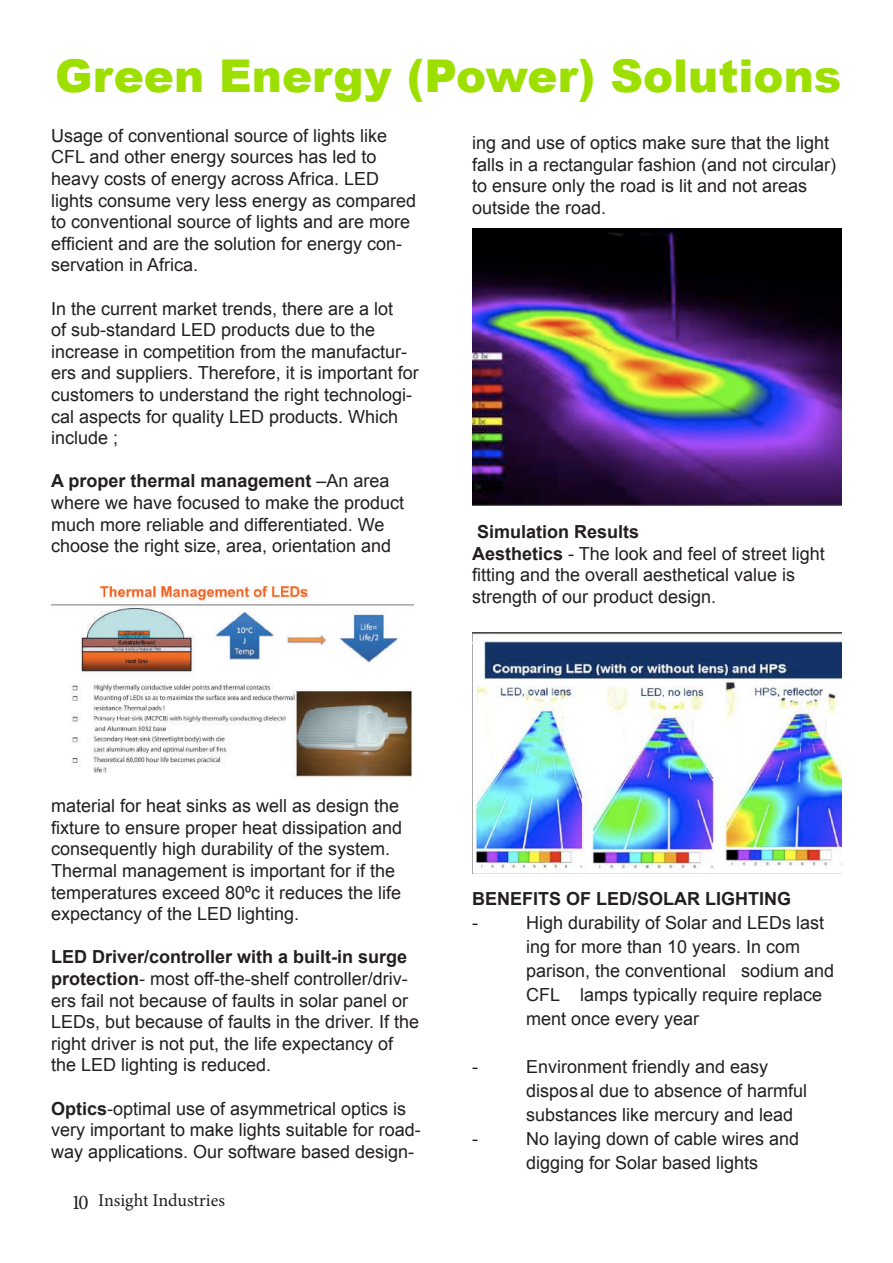
<style>
.page{position:relative;width:893px;height:1263px;background:#fff}
.page>*{position:absolute;margin:0;border:0;box-sizing:border-box;transform-origin:0 0}
.t1{font:900 45.15px "Arial";color:#9ddf00}
.t2{font:18px/21.6px "Arial";color:#231f20}
.t3{font:700 18px "Arial";color:#231f20}
.t4{font:18px "Minion Pro";letter-spacing:-.005em;color:#231f20}
.s1{font-weight:700}
.s2{font-size:21px}
</style>
<div class="page">
<img style="left:51px;top:586px;width:362px;height:193px">
<img style="left:472px;top:229px;width:370px;height:277px">
<img style="left:473px;top:632px;width:369px;height:240px">
<h1 class="t1" style="left:55px;top:43px;width:788px">Green Energy (Power) Solutions</h1>
<p class="t2" style="left:51px;top:124px;width:367px">Usage of conventional source of lights like CFL and other energy sources has led to heavy costs of energy across Africa. LED lights consume very less energy as compared to conventional source of lights and are more efficient and are the solution for energy con&shy;servation in Africa.</p>
<p class="t2" style="left:51px;top:297px;width:369px">In the current market trends, there are a lot<br>of sub-standard LED products due to the increase in competition from the manufactur&shy;ers and suppliers. Therefore, it is important for customers to understand the right technologi&shy;cal aspects for quality LED products. Which include ;</p>
<p class="t2" style="left:51px;top:470px;width:355px"><span class="s1">A proper thermal management</span> –An area where we have focused to make the product much more reliable and differentiated. We choose the right size, area, orientation and</p>
<p class="t2" style="left:472px;top:132px;width:366px">ing and use of optics make sure that the light falls in a rectangular fashion (and not circular) to ensure only the road is lit and not areas outside the road.</p>
<p class="t2" style="left:472px;top:521px;width:354px"><span class="s1">Simulation Results<br>Aesthetics</span> - The look and feel of street light fitting and the overall aesthetical value is strength of our product design.</p>
<p class="t2" style="left:51px;top:795px;width:353px">material for heat sinks as well as design the fixture to ensure proper heat dissipation and consequently high durability of the system.<br>Thermal management is important for if the temperatures exceed 80⁰c it reduces the life expectancy of the LED lighting.</p>
<p class="t2" style="left:51px;top:946px;width:370px"><span class="s1">LED Driver/controller with a built-in surge protection</span>- most off-the-shelf controller/driv&shy;ers fail not because of faults in solar panel or LEDs, but because of faults in the driver. If the right driver is not put, the life expectancy of the LED lighting is reduced.</p>
<p class="t2" style="left:51px;top:1097px;width:371px"><span class="s1">Optics</span>-optimal use of asymmetrical optics is very important to make lights suitable for road&shy;way applications. Our software based design-</p>
<p class="t4" style="left:71px;top:1188px;width:155px"><span class="s2">10</span> Insight Industries</p>
<p class="t3" style="left:472px;top:886px;width:321px">BENEFITS OF LED/SOLAR LIGHTING</p>
<p class="t2" style="left:472px;top:912px;width:7px">-</p>
<p class="t2" style="left:526px;top:911px;width:310px;line-height:24px">High durability of Solar and LEDs last ing for more than 10 years. In com parison, the conventional sodium and<br>CFL lamps typically require replace ment once every year</p>
<p class="t2" style="left:472px;top:1056px;width:7px">-</p>
<p class="t2" style="left:526px;top:1055px;width:283px;line-height:24px">Environment friendly and easy disposal due to absence of harmful substances like mercury and lead</p>
<p class="t2" style="left:472px;top:1128px;width:7px">-</p>
<p class="t2" style="left:526px;top:1127px;width:275px;line-height:24px">No laying down of cable wires and digging for Solar based lights</p>
</div>
